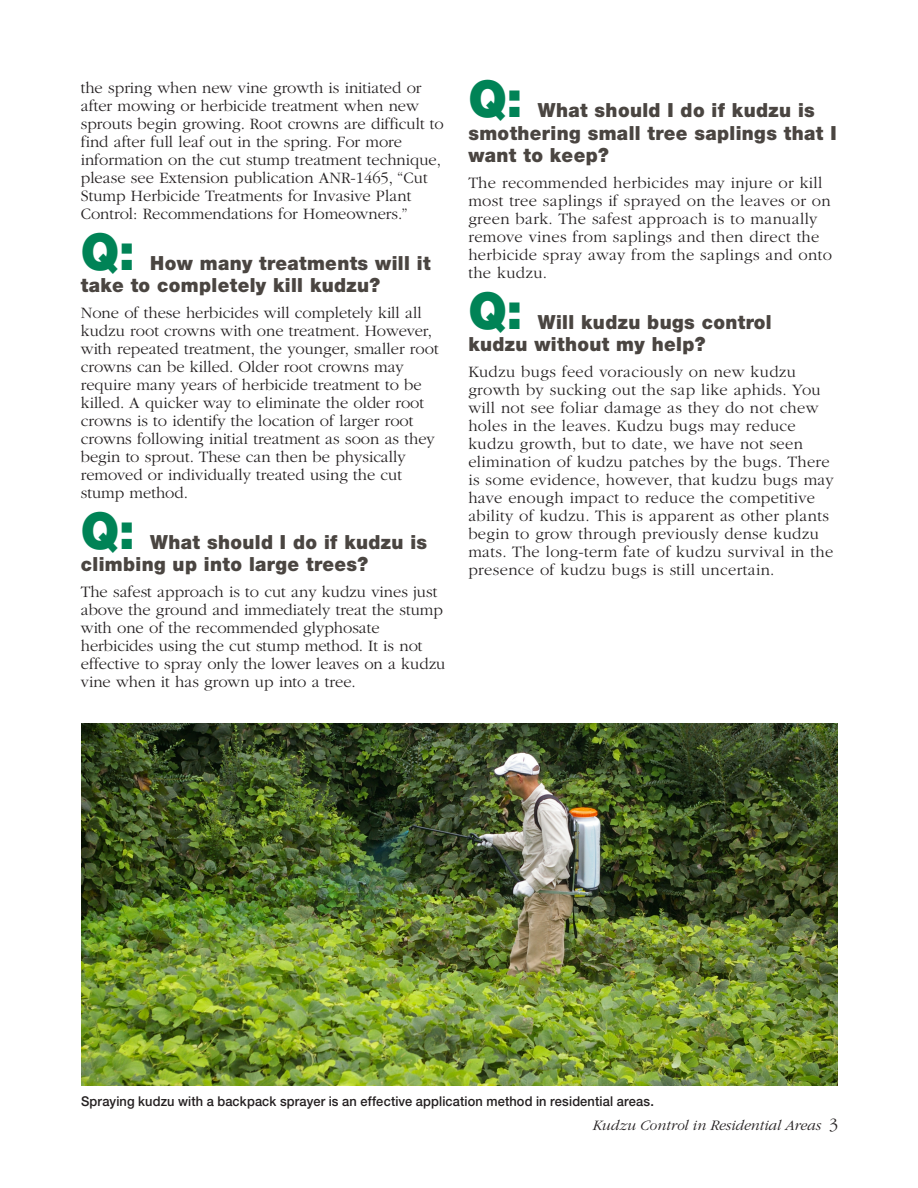
<style>
.page{position:relative;width:918px;height:1188px;background:#fff}
.page>*{position:absolute;margin:0;border:0;box-sizing:border-box;transform-origin:0 0}
.Q_Heading{font:900 51px "Helvetica Neue LT Std";color:#008356;scale:.95 1}
.Q_Heading-2{font:900 19.5px/22.5px "Helvetica Neue LT Std";letter-spacing:.02em;color:#4a4541;scale:.95 1}
.text{font:300 16.5px/18px "ITC Garamond Std";color:#231f20}
.text-2{font:300 16.5px/18px "ITC Garamond Std";letter-spacing:.02em;color:#231f20}
.t1{font:italic 300 15px "ITC Garamond Std";color:#231f20}
.cutline{font:500 13.5px "Helvetica Neue LT Std";letter-spacing:.01em;color:#231f20;scale:.95 1}
.s1{font-style:normal;font-size:18px}
</style>
<div class="page">
<img style="left:81px;top:724px;width:756px;height:362px">
<p class="text" style="left:81px;top:79px;width:364px">the spring when new vine growth is initiated or after mowing or herbicide treatment when new sprouts begin growing. Root crowns are difficult to find after full leaf out in the spring. For more information on the cut stump treatment technique, please see Extension publication ANR-1465, “Cut Stump Herbicide Treatments for Invasive Plant Control: Recommendations for Homeowners.”</p>
<p class="Q_Heading" style="left:81px;top:221px;width:59px">Q:</p>
<p class="Q_Heading-2" style="left:81px;top:251px;width:370px;text-indent:69px">How many treatments will it take to completely kill kudzu?</p>
<p class="text" style="left:81px;top:304px;width:359px">None of these herbicides will completely kill all kudzu root crowns with one treatment. However, with repeated treatment, the younger, smaller root crowns can be killed. Older root crowns may require many years of herbicide treatment to be killed. A quicker way to eliminate the older root crowns is to identify the location of larger root crowns following initial treatment as soon as they begin to sprout. These can then be physically removed or individually treated using the cut stump method.</p>
<p class="Q_Heading" style="left:81px;top:500px;width:59px">Q:</p>
<p class="Q_Heading-2" style="left:81px;top:530px;width:366px;text-indent:69px">What should I do if kudzu is climbing up into large trees?</p>
<p class="text" style="left:81px;top:583px;width:366px">The safest approach is to cut any kudzu vines just above the ground and immediately treat the stump with one of the recommended glyphosate herbicides using the cut stump method. It is not effective to spray only the lower leaves on a kudzu vine when it has grown up into a tree.</p>
<p class="Q_Heading" style="left:468px;top:69px;width:59px">Q:</p>
<p class="Q_Heading-2" style="left:468px;top:99px;width:389px;text-indent:69px">What should I do if kudzu is smothering small tree saplings that I want to keep?</p>
<p class="text-2" style="left:468px;top:174px;width:365px">The recommended herbicides may injure or kill most tree saplings if sprayed on the leaves or on green bark. The safest approach is to manually remove vines from saplings and then direct the herbicide spray away from the saplings and onto the kudzu.</p>
<p class="Q_Heading" style="left:468px;top:280px;width:59px">Q:</p>
<p class="Q_Heading-2" style="left:468px;top:311px;width:321px;text-indent:69px">Will kudzu bugs control kudzu without my help?</p>
<p class="text-2" style="left:468px;top:363px;width:367px">Kudzu bugs feed voraciously on new kudzu growth by sucking out the sap like aphids. You will not see foliar damage as they do not chew holes in the leaves. Kudzu bugs may reduce kudzu growth, but to date, we have not seen elimination of kudzu patches by the bugs. There is some evidence, however, that kudzu bugs may have enough impact to reduce the competitive ability of kudzu. This is apparent as other plants begin to grow through previously dense kudzu mats. The long-term fate of kudzu survival in the presence of kudzu bugs is still uncertain.</p>
<p class="cutline" style="left:81px;top:1093px;width:604px">Spraying kudzu with a backpack sprayer is an effective application method in residential areas.</p>
<p class="t1" style="left:593px;top:1117px;width:247px">Kudzu Control in Residential Areas <span class="s1">3</span></p>
</div>
